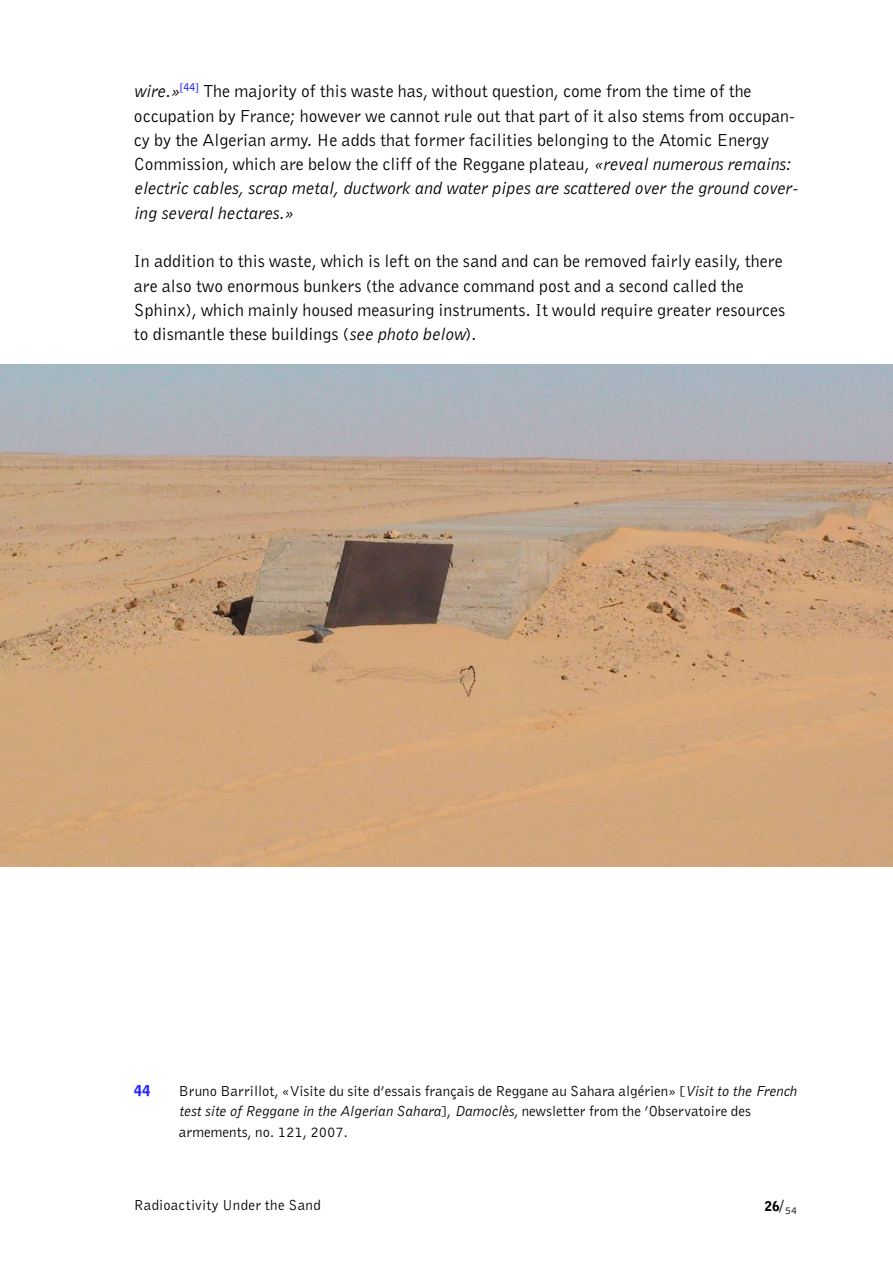
<style>
.page{position:relative;width:893px;height:1263px;background:#fff}
.page>*{position:absolute;margin:0;border:0;box-sizing:border-box;transform-origin:0 0}
.Fließtext{font:18px/24.3px "Bell Gothic";color:#000}
.Endnoten_Fußnoten{font:15px/20.2px "Bell Gothic";color:#000}
.Endnoten_Fußnoten-2{font:900 15px "Bell Gothic";color:#2a2aff}
.t1{font:900 13.5px "Bell Gothic";color:#000}
.s1{font-style:italic}
.s2{font-size:15px}
</style>
<div class="page">
<img style="left:0;top:365px;width:893px;height:502px">
<p class="Fließtext" style="left:134px;top:79px;width:665px"><span class="s1">wire.»</span><sup>[44]</sup> The majority of this waste has, without question, come from the time of the occupation by France; however we cannot rule out that part of it also stems from occupan&shy;cy by the Algerian army. He adds that former facilities belonging to the Atomic Energy Commission, which are below the cliff of the Reggane plateau, <span class="s1">«reveal numerous remains: electric cables, scrap metal, ductwork and water pipes are scattered over the ground cover&shy;ing several hectares.»</span></p>
<p class="Fließtext" style="left:134px;top:249px;width:653px">In addition to this waste, which is left on the sand and can be removed fairly easily, there are also two enormous bunkers (the advance command post and a second called the Sphinx), which mainly housed measuring instruments. It would require greater resources to dismantle these buildings (<span class="s1">see photo below</span>).</p>
<p class="Endnoten_Fußnoten-2" style="left:134px;top:1081px;width:18px">44</p>
<p class="Endnoten_Fußnoten" style="left:179px;top:1081px;width:619px">Bruno Barrillot, «Visite du site d’essais français de Reggane au Sahara algérien» [<span class="s1">Visit to the French test site of Reggane in the Algerian Sahara</span>], <span class="s1">Damoclès</span>, newsletter from the ’Observatoire des armements, no. 121, 2007.</p>
<p class="Endnoten_Fußnoten" style="left:134px;top:1194px;width:188px">Radioactivity Under the Sand</p>
<p class="t1" style="left:764px;top:1197px;width:34px">26<span class="s2">/</span><sub>54</sub></p>
</div>
